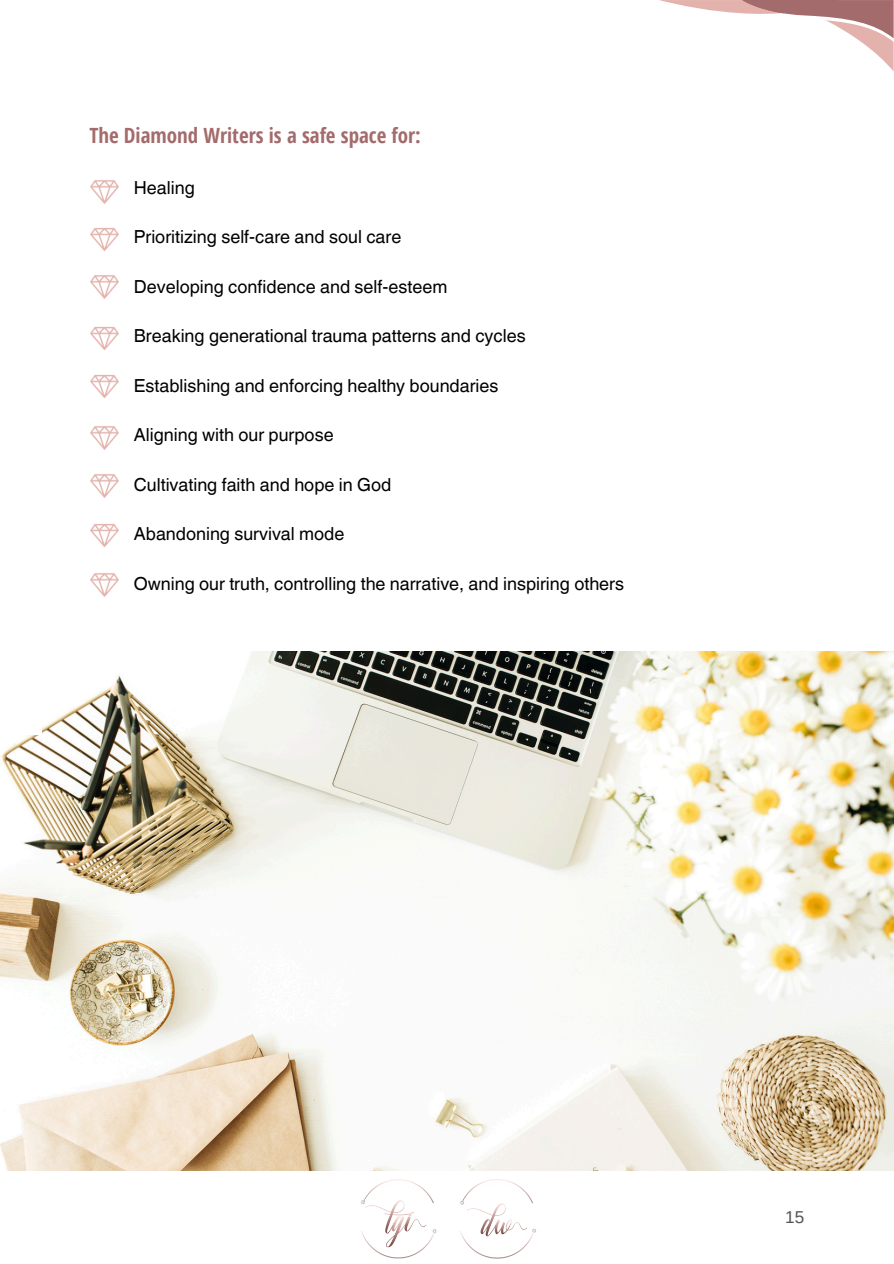
<style>
.page{position:relative;width:894px;height:1264px;background:#fff}
.page>*{position:absolute;margin:0;border:0;box-sizing:border-box;transform-origin:0 0}
.t1{font:700 21px "Open Sans Condensed";color:#a46b6c}
.t2{font:18px "Helvetica World";color:#000}
.t3{font:17.1px "Arimo";color:#545454}
</style>
<div class="page">
<img style="left:0;top:651px;width:893px;height:519px">
<div style="left:0;top:631px;width:42px;height:104px;background:#fff"></div>
<img style="left:90px;top:180px;width:29px;height:24px">
<img style="left:90px;top:228px;width:29px;height:23px">
<img style="left:90px;top:275px;width:29px;height:24px">
<img style="left:90px;top:327px;width:29px;height:23px">
<img style="left:90px;top:375px;width:29px;height:23px">
<img style="left:90px;top:426px;width:29px;height:24px">
<img style="left:90px;top:474px;width:29px;height:24px">
<img style="left:90px;top:524px;width:29px;height:23px">
<img style="left:90px;top:573px;width:29px;height:24px">
<svg style="left:659px;top:0;width:233px;height:70px"></svg>
<img style="left:361px;top:1179px;width:175px;height:78px">
<p class="t1" style="left:89px;top:120px;width:333px">The Diamond Writers is a safe space for:</p>
<p class="t2" style="left:134px;top:177px;width:62px">Healing</p>
<h1 class="t2" style="left:134px;top:226px;width:269px">Prioritizing self-care and soul care</h1>
<p class="t2" style="left:134px;top:276px;width:315px">Developing confidence and self-esteem</p>
<p class="t2" style="left:134px;top:325px;width:393px">Breaking generational trauma patterns and cycles</p>
<p class="t2" style="left:134px;top:375px;width:366px">Establishing and enforcing healthy boundaries</p>
<p class="t2" style="left:134px;top:424px;width:201px">Aligning with our purpose</p>
<p class="t2" style="left:134px;top:474px;width:259px">Cultivating faith and hope in God</p>
<p class="t2" style="left:134px;top:523px;width:212px">Abandoning survival mode</p>
<p class="t2" style="left:134px;top:573px;width:491px">Owning our truth, controlling the narrative, and inspiring others</p>
<p class="t3" style="left:785px;top:1207px;width:21px">15</p>
</div>
